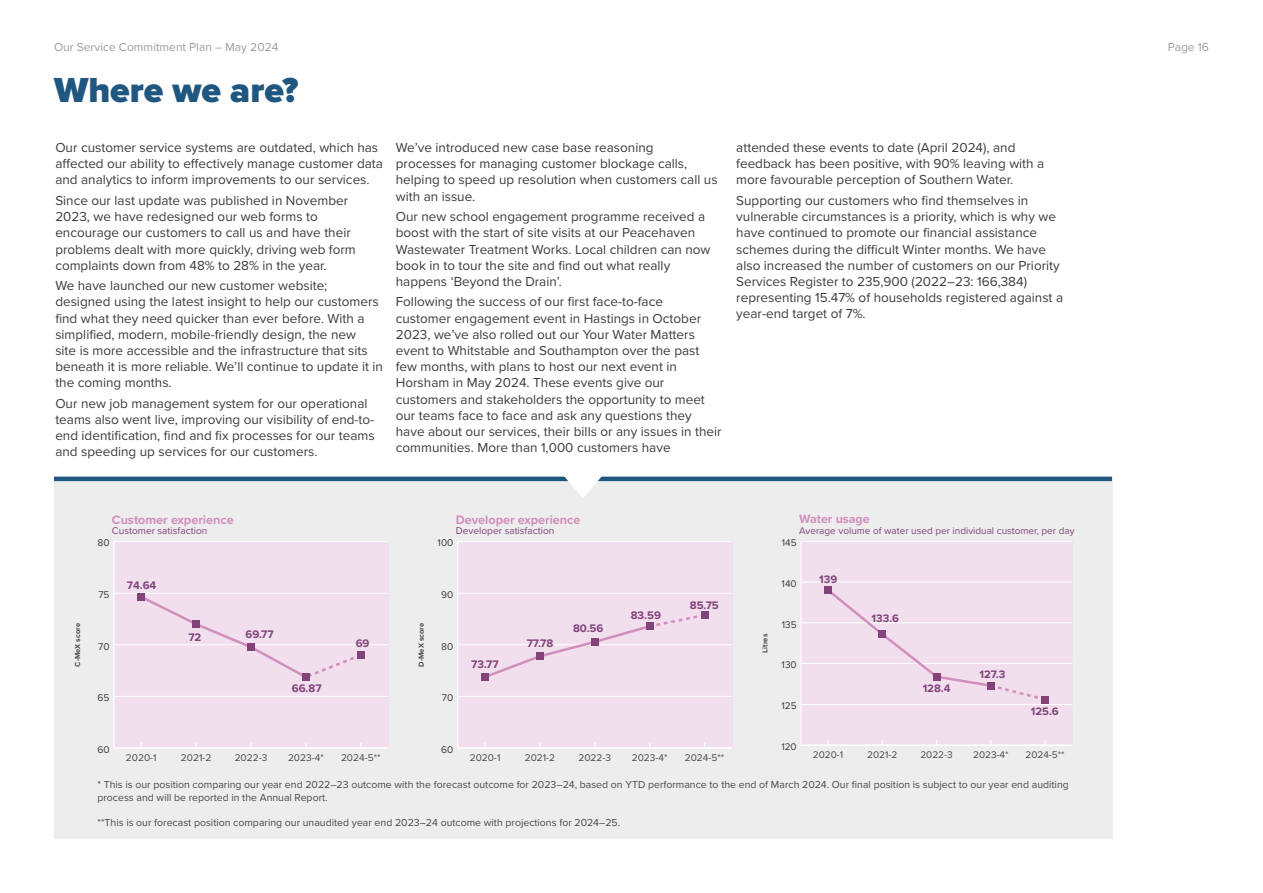
<style>
.page{position:relative;width:1263px;height:893px;background:#fff}
.page>*{position:absolute;margin:0;border:0;box-sizing:border-box;transform-origin:0 0}
.t1{font:900 36px "Proxima Nova";color:#1f5780}
.t2{font:13.5px/16.2px "Proxima Nova";color:#3c3c3b}
.t3{font:700 12.6px "Proxima Nova";color:#d28ebd}
.t4{font:700 12.45px "Proxima Nova";color:#d28ebd}
.t5{font:12px "Proxima Nova";color:#9d9d9c}
.t6{font:700 11.4px "Proxima Nova";color:#81437a}
.t7{font:700 11.25px "Proxima Nova";color:#81437a}
.t8{font:10.5px/12.6px "Proxima Nova";color:#4a4a49}
.t9{font:10.05px "Proxima Nova";color:#4a4a49}
.t10{font:10.05px "Proxima Nova";color:#81437a}
.t11{font:10.05px "Proxima Nova";color:#3c3c3b}
.t12{font:700 7.65px "Proxima Nova";color:#4a4a49}
.t13{font:700 7.5px "Proxima Nova";color:#4a4a49}
</style>
<div class="page">
<div style="left:54px;top:481px;width:1058px;height:358px;background:#ededed"></div>
<div style="left:113px;top:541px;width:276px;height:208px;background:#f1dfee"></div>
<hr style="left:114px;top:747px;width:274px;height:2px;background:#fff">
<hr style="left:113px;top:542px;width:1px;height:206px;background:#fff">
<hr style="left:114px;top:696px;width:274px;height:1px;background:#fff">
<hr style="left:114px;top:644px;width:274px;height:1px;background:#fff">
<hr style="left:114px;top:593px;width:274px;height:1px;background:#fff">
<hr style="left:114px;top:541px;width:274px;height:1px;background:#fff">
<svg style="left:145px;top:597px;width:209px;height:80px"></svg>
<div style="left:137px;top:593px;width:8px;height:8px;background:#81437a"></div>
<div style="left:192px;top:620px;width:8px;height:8px;background:#81437a"></div>
<div style="left:247px;top:643px;width:8px;height:8px;background:#81437a"></div>
<div style="left:302px;top:673px;width:8px;height:8px;background:#81437a"></div>
<div style="left:357px;top:651px;width:8px;height:8px;background:#81437a"></div>
<div style="left:457px;top:541px;width:276px;height:208px;background:#f1dfee"></div>
<hr style="left:458px;top:747px;width:274px;height:2px;background:#fff">
<hr style="left:457px;top:542px;width:1px;height:206px;background:#fff">
<hr style="left:458px;top:696px;width:274px;height:1px;background:#fff">
<hr style="left:458px;top:644px;width:274px;height:1px;background:#fff">
<hr style="left:458px;top:593px;width:274px;height:1px;background:#fff">
<hr style="left:458px;top:541px;width:274px;height:1px;background:#fff">
<svg style="left:489px;top:614px;width:212px;height:63px"></svg>
<div style="left:481px;top:673px;width:8px;height:8px;background:#81437a"></div>
<div style="left:536px;top:652px;width:8px;height:8px;background:#81437a"></div>
<div style="left:591px;top:638px;width:8px;height:8px;background:#81437a"></div>
<div style="left:646px;top:622px;width:7px;height:8px;background:#81437a"></div>
<div style="left:701px;top:611px;width:7px;height:8px;background:#81437a"></div>
<div style="left:800px;top:541px;width:273px;height:205px;background:#f1dfee"></div>
<hr style="left:800px;top:541px;width:1px;height:204px;background:#fff">
<hr style="left:801px;top:745px;width:271px;height:1px;background:#fff">
<hr style="left:801px;top:704px;width:271px;height:1px;background:#fff">
<hr style="left:801px;top:663px;width:271px;height:1px;background:#fff">
<hr style="left:801px;top:622px;width:271px;height:1px;background:#fff">
<hr style="left:801px;top:582px;width:271px;height:1px;background:#fff">
<hr style="left:801px;top:541px;width:271px;height:1px;background:#fff">
<svg style="left:824px;top:592px;width:224px;height:107px"></svg>
<div style="left:824px;top:586px;width:8px;height:8px;background:#81437a"></div>
<div style="left:878px;top:630px;width:8px;height:8px;background:#81437a"></div>
<div style="left:933px;top:673px;width:7px;height:7px;background:#81437a"></div>
<div style="left:987px;top:682px;width:7px;height:7px;background:#81437a"></div>
<div style="left:1041px;top:696px;width:8px;height:7px;background:#81437a"></div>
<hr style="left:54px;top:477px;width:1058px;height:4px;background:#1d5780">
<svg style="left:563px;top:476px;width:39px;height:22px"></svg>
<p class="t5" style="left:54px;top:38px;width:226px">Our Service Commitment Plan – May 2024</p>
<p class="t5" style="left:1168px;top:38px;width:43px">Page 16</p>
<h1 class="t1" style="left:54px;top:63px;width:246px">Where we are?</h1>
<p class="t2" style="left:55px;top:139px;width:329px">Our customer service systems are outdated, which has affected our ability to effectively manage customer data and analytics to inform improvements to our services.</p>
<p class="t2" style="left:55px;top:192px;width:302px">Since our last update was published in November 2023, we have redesigned our web forms to encourage our customers to call us and have their problems dealt with more quickly, driving web form complaints down from 48% to 28% in the year.</p>
<p class="t2" style="left:55px;top:277px;width:329px">We have launched our new customer website; designed using the latest insight to help our customers find what they need quicker than ever before. With a simplified, modern, mobile-friendly design, the new<br>site is more accessible and the infrastructure that sits beneath it is more reliable. We’ll continue to update it in the coming months.</p>
<p class="t2" style="left:55px;top:395px;width:321px">Our new job management system for our operational teams also went live, improving our visibility of end-to&shy;end identification, find and fix processes for our teams and speeding up services for our customers.</p>
<p class="t2" style="left:396px;top:139px;width:323px">We’ve introduced new case base reasoning<br>processes for managing customer blockage calls, helping to speed up resolution when customers call us with an issue.</p>
<p class="t2" style="left:396px;top:208px;width:316px">Our new school engagement programme received a boost with the start of site visits at our Peacehaven Wastewater Treatment Works. Local children can now book in to tour the site and find out what really happens ‘Beyond the Drain’.</p>
<p class="t2" style="left:396px;top:293px;width:327px">Following the success of our first face-to-face<br>customer engagement event in Hastings in October 2023, we’ve also rolled out our Your Water Matters event to Whitstable and Southampton over the past few months, with plans to host our next event in Horsham in May 2024. These events give our customers and stakeholders the opportunity to meet our teams face to face and ask any questions they have about our services, their bills or any issues in their communities. More than 1,000 customers have</p>
<p class="t2" style="left:736px;top:139px;width:309px">attended these events to date (April 2024), and feedback has been positive, with 90% leaving with a more favourable perception of Southern Water.</p>
<p class="t2" style="left:736px;top:192px;width:328px">Supporting our customers who find themselves in vulnerable circumstances is a priority, which is why we have continued to promote our financial assistance schemes during the difficult Winter months. We have also increased the number of customers on our Priority Services Register to 235,900 (2022–23: 166,384) representing 15.47% of households registered against a year-end target of 7%.</p>
<p class="t12" style="left:72px;top:667px;width:45px;rotate:-90deg">C-MeX score</p>
<p class="t3" style="left:112px;top:510px;width:123px">Customer experience</p>
<p class="t10" style="left:112px;top:523px;width:97px">Customer satisfaction</p>
<p class="t11" style="left:98px;top:536px;width:14px">80</p>
<p class="t11" style="left:98px;top:587px;width:13px">75</p>
<p class="t11" style="left:98px;top:639px;width:13px">70</p>
<p class="t11" style="left:98px;top:690px;width:13px">65</p>
<p class="t6" style="left:127px;top:577px;width:31px">74.64</p>
<p class="t6" style="left:188px;top:629px;width:15px">72</p>
<p class="t6" style="left:245px;top:626px;width:30px">69.77</p>
<p class="t6" style="left:292px;top:680px;width:31px">66.87</p>
<p class="t6" style="left:356px;top:635px;width:15px">69</p>
<p class="t11" style="left:97px;top:742px;width:14px">60</p>
<p class="t9" style="left:126px;top:750px;width:32px">2020-1</p>
<p class="t9" style="left:181px;top:750px;width:32px">2021-2</p>
<p class="t9" style="left:235px;top:750px;width:34px">2022-3</p>
<p class="t9" style="left:288px;top:750px;width:37px">2023-4*</p>
<p class="t9" style="left:341px;top:750px;width:41px">2024-5**</p>
<p class="t3" style="left:456px;top:510px;width:126px">Developer experience</p>
<p class="t10" style="left:456px;top:523px;width:100px">Developer satisfaction</p>
<p class="t11" style="left:438px;top:536px;width:17px">100</p>
<p class="t12" style="left:416px;top:667px;width:46px;rotate:-90deg">D-MeX score</p>
<p class="t11" style="left:441px;top:587px;width:14px">90</p>
<p class="t11" style="left:441px;top:639px;width:14px">80</p>
<p class="t11" style="left:442px;top:690px;width:13px">70</p>
<p class="t6" style="left:471px;top:656px;width:29px">73.77</p>
<p class="t6" style="left:527px;top:635px;width:28px">77.78</p>
<p class="t6" style="left:573px;top:620px;width:32px">80.56</p>
<p class="t6" style="left:631px;top:607px;width:32px">83.59</p>
<p class="t6" style="left:690px;top:596px;width:30px">85.75</p>
<p class="t11" style="left:441px;top:742px;width:14px">60</p>
<p class="t9" style="left:470px;top:750px;width:32px">2020-1</p>
<p class="t9" style="left:525px;top:750px;width:32px">2021-2</p>
<p class="t9" style="left:578px;top:750px;width:34px">2022-3</p>
<p class="t9" style="left:632px;top:750px;width:37px">2023-4*</p>
<p class="t9" style="left:685px;top:750px;width:41px">2024-5**</p>
<p class="t13" style="left:759px;top:653px;width:20px;rotate:-90deg">Litres</p>
<p class="t4" style="left:799px;top:510px;width:72px">Water usage</p>
<p class="t10" style="left:799px;top:523px;width:277px">Average volume of water used per individual customer, per day</p>
<p class="t11" style="left:782px;top:535px;width:16px">145</p>
<p class="t11" style="left:782px;top:576px;width:17px">140</p>
<p class="t11" style="left:782px;top:617px;width:16px">135</p>
<p class="t11" style="left:782px;top:657px;width:17px">130</p>
<p class="t11" style="left:781px;top:698px;width:17px">125</p>
<p class="t11" style="left:781px;top:739px;width:17px">120</p>
<p class="t7" style="left:819px;top:570px;width:20px">139</p>
<p class="t7" style="left:871px;top:610px;width:29px">133.6</p>
<p class="t7" style="left:923px;top:680px;width:29px">128.4</p>
<p class="t7" style="left:979px;top:666px;width:27px">127.3</p>
<p class="t7" style="left:1031px;top:703px;width:29px">125.6</p>
<p class="t9" style="left:813px;top:747px;width:32px">2020-1</p>
<p class="t9" style="left:867px;top:747px;width:32px">2021-2</p>
<p class="t9" style="left:920px;top:747px;width:34px">2022-3</p>
<p class="t9" style="left:973px;top:747px;width:37px">2023-4*</p>
<p class="t9" style="left:1025px;top:747px;width:41px">2024-5**</p>
<p class="t8" style="left:97px;top:778px;width:973px">* This is our position comparing our year end 2022–23 outcome with the forecast outcome for 2023–24, based on YTD performance to the end of March 2024. Our final position is subject to our year end auditing process and will be reported in the Annual Report.</p>
<p class="t8" style="left:97px;top:816px;width:524px">**This is our forecast position comparing our unaudited year end 2023–24 outcome with projections for 2024–25.</p>
</div>
